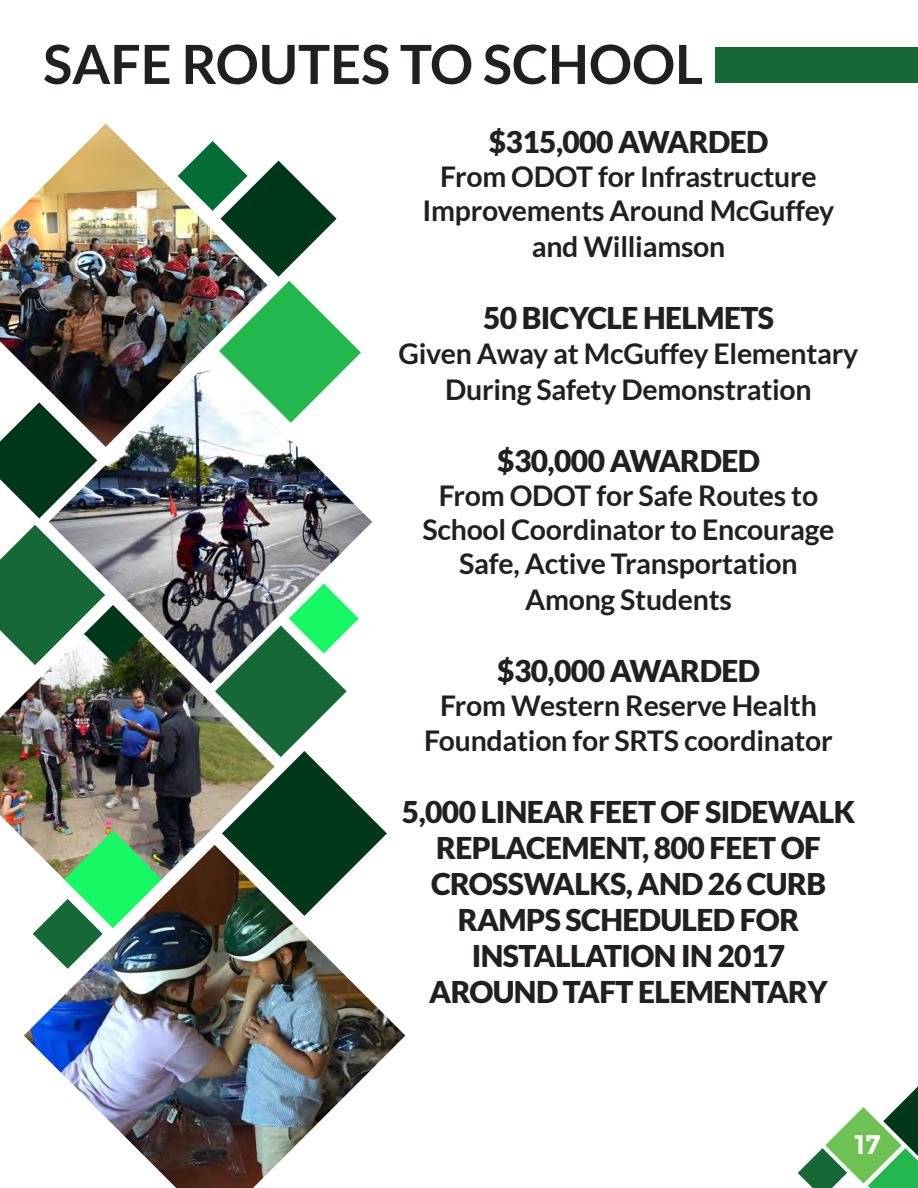
<style>
.page{position:relative;width:918px;height:1188px;background:#fff}
.page>*{position:absolute;margin:0;border:0;box-sizing:border-box;transform-origin:0 0}
.t1{font:700 54px "Lato";color:#241f1f}
.Paragraph_Style_4{font:900 30px/36px "Lato";letter-spacing:-.02em;color:#241f1f;text-align:center}
.Paragraph_Style_4-2{font:700 28.5px/34.2px "Lato";letter-spacing:-.01em;color:#241f1f;text-align:center}
.t2{font:700 27px "Montserrat";color:#fff}
</style>
<div class="page">
<svg style="left:798px;top:1086px;width:120px;height:102px"></svg>
<img style="left:0;top:123px;width:178px;height:267px">
<img style="left:49px;top:360px;width:323px;height:273px">
<svg style="left:0;top:402px;width:97px;height:116px"></svg>
<img style="left:178px;top:141px;width:183px;height:282px">
<svg style="left:215px;top:584px;width:172px;height:261px"></svg>
<div style="left:716px;top:48px;width:202px;height:35px;background:#166837"></div>
<img style="left:0;top:633px;width:275px;height:212px">
<svg style="left:33px;top:830px;width:129px;height:15px;background:#97a280"></svg>
<svg style="left:0;top:525px;width:143px;height:140px"></svg>
<img style="left:24px;top:845px;width:381px;height:343px">
<p class="t1" style="left:43px;top:33px;width:661px">SAFE ROUTES TO SCHOOL</p>
<p class="Paragraph_Style_4" style="left:489px;top:123px;width:281px">$315,000 AWARDED</p>
<p class="Paragraph_Style_4-2" style="left:422px;top:159px;width:414px">From ODOT for Infrastructure<br>Improvements Around McGuffey</p>
<p class="Paragraph_Style_4-2" style="left:532px;top:229px;width:195px">and Williamson</p>
<p class="Paragraph_Style_4" style="left:483px;top:300px;width:293px">50 BICYCLE HELMETS</p>
<p class="Paragraph_Style_4-2" style="left:399px;top:335px;width:461px;line-height:36px">Given Away at McGuffey Elementary<br>During Safety Demonstration</p>
<p class="Paragraph_Style_4" style="left:497px;top:442px;width:264px">$30,000 AWARDED</p>
<p class="Paragraph_Style_4-2" style="left:439px;top:478px;width:381px">From ODOT for Safe Routes to</p>
<p class="Paragraph_Style_4-2" style="left:422px;top:512px;width:413px">School Coordinator to Encourage<br>Safe, Active Transportation</p>
<p class="Paragraph_Style_4-2" style="left:525px;top:582px;width:208px">Among Students</p>
<p class="Paragraph_Style_4" style="left:497px;top:653px;width:264px">$30,000 AWARDED</p>
<p class="Paragraph_Style_4-2" style="left:424px;top:688px;width:410px">From Western Reserve Health<br>Foundation for SRTS coordinator</p>
<p class="Paragraph_Style_4" style="left:402px;top:793px;width:455px">5,000 LINEAR FEET OF SIDEWALK<br>REPLACEMENT, 800 FEET OF<br>CROSSWALKS, AND 26 CURB<br>RAMPS SCHEDULED FOR<br>INSTALLATION IN 2017</p>
<p class="Paragraph_Style_4" style="left:429px;top:973px;width:400px">AROUND TAFT ELEMENTARY</p>
<p class="t2" style="left:854px;top:1128px;width:28px">17</p>
</div>
